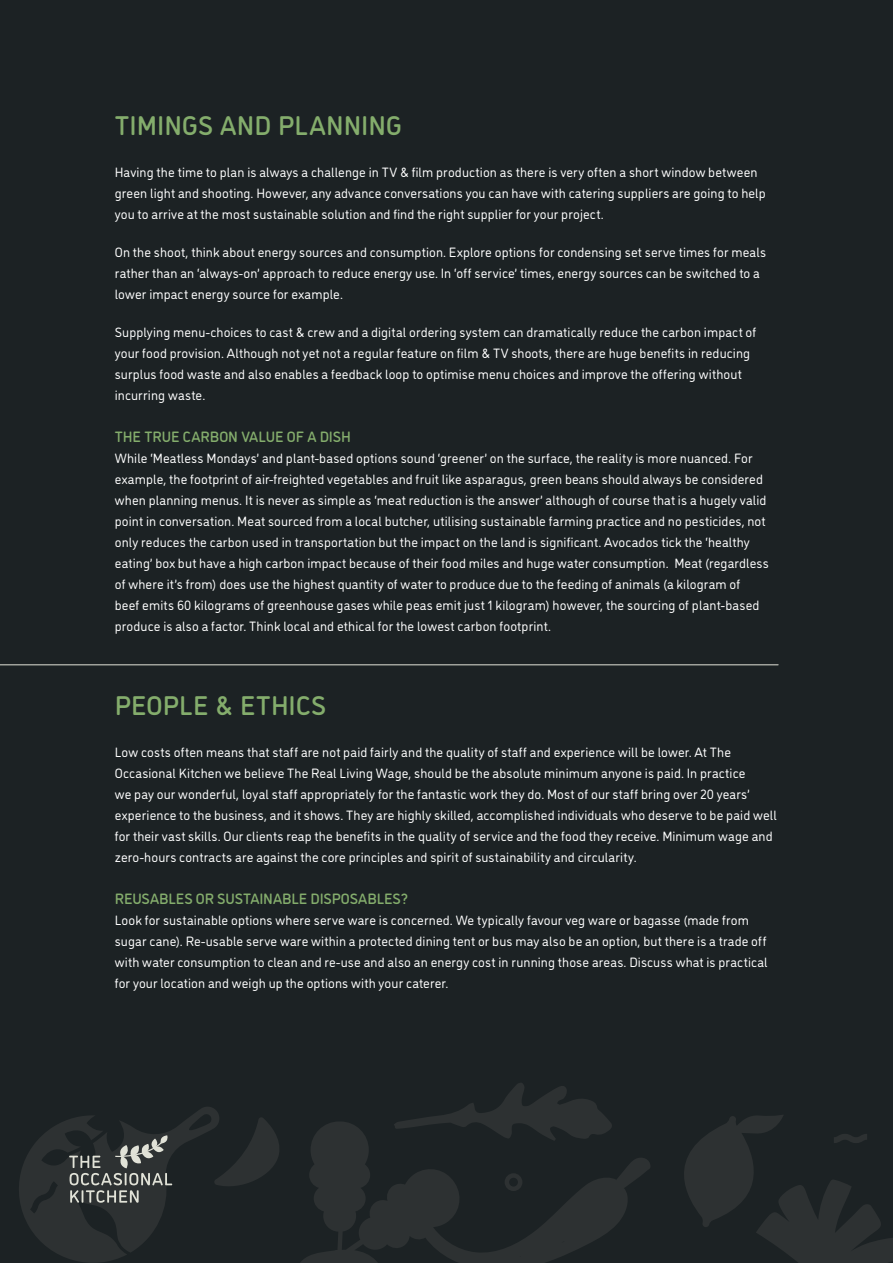
<style>
.page{position:relative;width:893px;height:1263px;background:#1c2224}
.page>*{position:absolute;margin:0;border:0;box-sizing:border-box;transform-origin:0 0}
.t1{font:500 27px "DI Nosaur";letter-spacing:.01em;color:#84ad6c}
.t2{font:500 15px "DI Nosaur";letter-spacing:-.005em;color:#84ad6c}
.t3{font:13.5px/21px "DI Nosaur";letter-spacing:.01em;color:#fff}
</style>
<div class="page">
<svg style="left:684px;top:1115px;width:209px;height:148px"></svg>
<svg style="left:300px;top:1083px;width:350px;height:180px"></svg>
<hr style="left:0;top:664px;width:778px;height:1px;background:#e1e2d7">
<svg style="left:19px;top:1107px;width:260px;height:156px"></svg>
<p class="t1" style="left:115px;top:107px;width:289px">TIMINGS AND PLANNING</p>
<p class="t3" style="left:115px;top:161px;width:653px">Having the time to plan is always a challenge in TV &amp; film production as there is very often a short window between green light and shooting. However, any advance conversations you can have with catering suppliers are going to help you to arrive at the most sustainable solution and find the right supplier for your project.</p>
<p class="t3" style="left:115px;top:241px;width:653px">On the shoot, think about energy sources and consumption. Explore options for condensing set serve times for meals rather than an ‘always-on’ approach to reduce energy use. In ‘off service’ times, energy sources can be switched to a lower impact energy source for example.</p>
<p class="t3" style="left:115px;top:321px;width:643px">Supplying menu-choices to cast &amp; crew and a digital ordering system can dramatically reduce the carbon impact of your food provision. Although not yet not a regular feature on film &amp; TV shoots, there are huge benefits in reducing surplus food waste and also enables a feedback loop to optimise menu choices and improve the offering without incurring waste.</p>
<p class="t2" style="left:115px;top:426px;width:238px">THE TRUE CARBON VALUE OF A DISH</p>
<p class="t3" style="left:115px;top:447px;width:656px">While ‘Meatless Mondays’ and plant-based options sound ‘greener’ on the surface, the reality is more nuanced. For example, the footprint of air-freighted vegetables and fruit like asparagus, green beans should always be considered when planning menus. It is never as simple as ‘meat reduction is the answer’ although of course that is a hugely valid point in conversation. Meat sourced from a local butcher, utilising sustainable farming practice and no pesticides, not only reduces the carbon used in transportation but the impact on the land is significant. Avocados tick the ‘healthy eating’ box but have a high carbon impact because of their food miles and huge water consumption. Meat (regardless of where it’s from) does use the highest quantity of water to produce due to the feeding of animals (a kilogram of<br>beef emits 60 kilograms of greenhouse gases while peas emit just 1 kilogram) however, the sourcing of plant-based produce is also a factor. Think local and ethical for the lowest carbon footprint.</p>
<p class="t1" style="left:115px;top:687px;width:213px">PEOPLE &amp; ETHICS</p>
<p class="t3" style="left:115px;top:741px;width:663px">Low costs often means that staff are not paid fairly and the quality of staff and experience will be lower. At The Occasional Kitchen we believe The Real Living Wage, should be the absolute minimum anyone is paid. In practice<br>we pay our wonderful, loyal staff appropriately for the fantastic work they do. Most of our staff bring over 20 years’ experience to the business, and it shows. They are highly skilled, accomplished individuals who deserve to be paid well for their vast skills. Our clients reap the benefits in the quality of service and the food they receive. Minimum wage and zero-hours contracts are against the core principles and spirit of sustainability and circularity.</p>
<p class="t2" style="left:115px;top:888px;width:295px">REUSABLES OR SUSTAINABLE DISPOSABLES?</p>
<p class="t3" style="left:115px;top:909px;width:654px">Look for sustainable options where serve ware is concerned. We typically favour veg ware or bagasse (made from sugar cane). Re-usable serve ware within a protected dining tent or bus may also be an option, but there is a trade off with water consumption to clean and re-use and also an energy cost in running those areas. Discuss what is practical for your location and weigh up the options with your caterer.</p>
</div>
